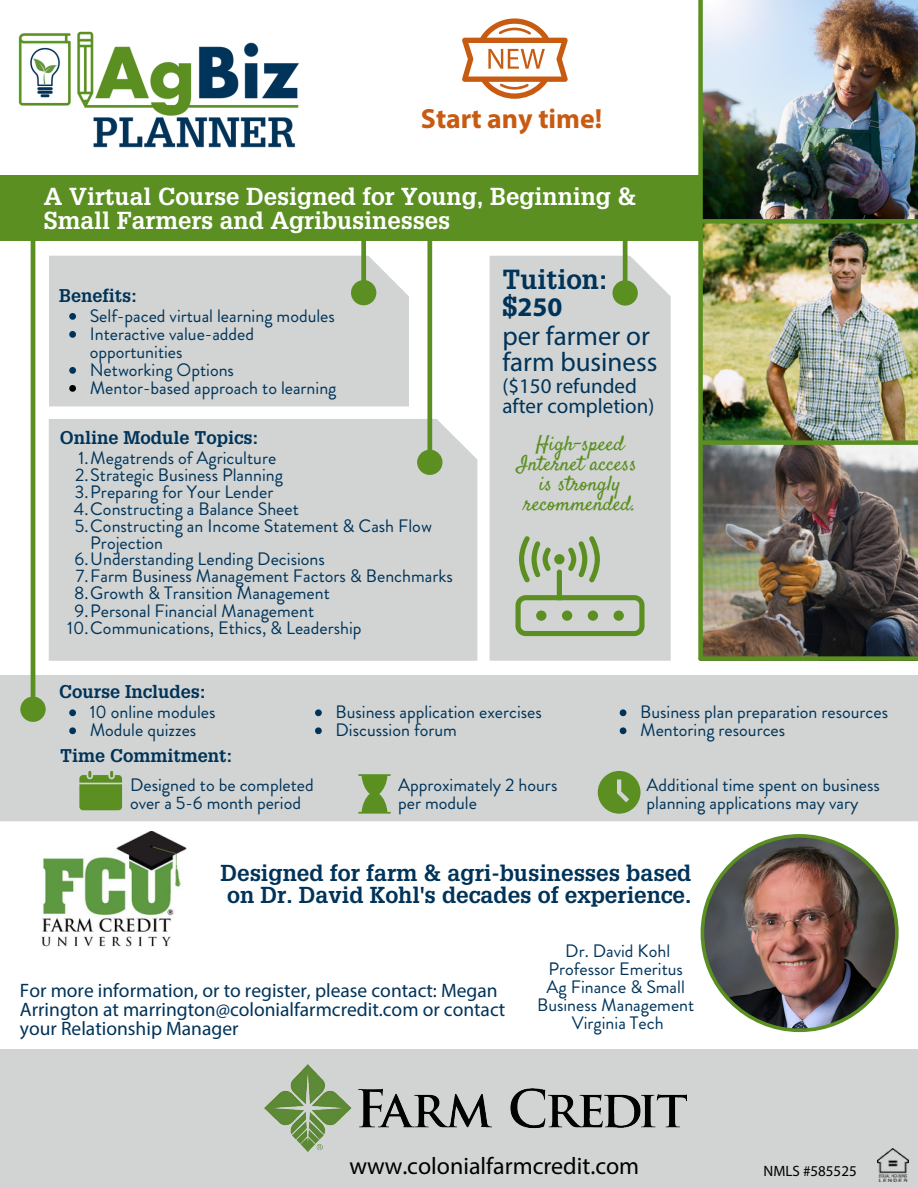
<style>
.page{position:relative;width:918px;height:1188px;background:#fff}
.page>*{position:absolute;margin:0;border:0;box-sizing:border-box;transform-origin:0 0}
.t1{font:700 27.75px "Myriad Pro";color:#c75b12}
.t2{font:27px/25.8px "Myriad Pro";color:#003359}
.t3{font:700 27px/26.8px "Glypha LT Pro";color:#003359}
.t4{font:700 24px/23.7px "Glypha LT Pro";color:#fff}
.t5{font:24px "Myriad Pro";color:#000}
.t6{font:700 22.5px/22.5px "Glypha LT Pro";color:#003359}
.t7{font:21px/20.1px "Myriad Pro";color:#003359}
.t8{font:20.85px/20.2px "Satisfy";color:#5b8f22;text-align:center}
.t9{font:19.5px/19px "Myriad Pro";color:#003359}
.t10{font:18px/18px "Brandon Grotesque";color:#003359}
.t11{font:700 18px "Glypha LT Pro";color:#003359}
.t12{font:15px "Myriad Pro";color:#000}
.s1{font-family:"Myriad Pro"}
</style>
<div class="page">
<div style="left:49px;top:256px;width:360px;height:150px;background:#d1d4d3"></div>
<svg style="left:351px;top:240px;width:25px;height:65px"></svg>
<div style="left:49px;top:419px;width:428px;height:242px;background:#d1d4d3"></div>
<svg style="left:417px;top:240px;width:26px;height:235px"></svg>
<div style="left:0;top:1049px;width:918px;height:139px;background:#d1d4d3"></div>
<div style="left:0;top:675px;width:918px;height:146px;background:#d1d4d3"></div>
<svg style="left:20px;top:240px;width:26px;height:482px"></svg>
<div style="left:0;top:175px;width:717px;height:65px;background:#5b8f22"></div>
<img style="left:703px;top:0;width:215px;height:219px">
<img style="left:703px;top:445px;width:215px;height:211px">
<img style="left:703px;top:224px;width:215px;height:216px">
<div style="left:703px;top:440px;width:215px;height:5px;background:#5b8f22"></div>
<div style="left:703px;top:219px;width:215px;height:5px;background:#5b8f22"></div>
<div style="left:701px;top:656px;width:217px;height:5px;background:#5b8f22"></div>
<div style="left:698px;top:0;width:5px;height:659px;background:#5b8f22"></div>
<img style="left:701px;top:834px;width:198px;height:198px">
<div style="left:490px;top:256px;width:181px;height:405px;background:#d1d4d3"></div>
<img style="left:878px;top:1149px;width:30px;height:32px">
<svg style="left:612px;top:240px;width:26px;height:66px"></svg>
<svg style="left:516px;top:536px;width:129px;height:100px;background:#b3c2a6"></svg>
<svg style="left:79px;top:771px;width:43px;height:39px;background:#6e9a3f"></svg>
<svg style="left:598px;top:771px;width:43px;height:43px;background:#7ca254"></svg>
<svg style="left:358px;top:774px;width:33px;height:40px"></svg>
<img style="left:18px;top:31px;width:281px;height:117px">
<img style="left:41px;top:832px;width:146px;height:115px">
<svg style="left:462px;top:18px;width:106px;height:81px"></svg>
<svg style="left:69px;top:709px;width:7px;height:7px"></svg>
<svg style="left:69px;top:727px;width:7px;height:7px"></svg>
<svg style="left:69px;top:313px;width:7px;height:7px"></svg>
<svg style="left:69px;top:331px;width:7px;height:7px"></svg>
<svg style="left:69px;top:367px;width:7px;height:7px"></svg>
<svg style="left:69px;top:385px;width:7px;height:7px"></svg>
<svg style="left:315px;top:709px;width:7px;height:7px"></svg>
<svg style="left:315px;top:727px;width:7px;height:7px"></svg>
<svg style="left:620px;top:709px;width:6px;height:7px"></svg>
<svg style="left:620px;top:727px;width:6px;height:7px"></svg>
<img style="left:265px;top:1064px;width:421px;height:88px">
<p class="t1" style="left:421px;top:101px;width:183px">Start any time!</p>
<p class="t4" style="left:44px;top:188px;width:594px">A Virtual Course Designed for Young, Beginning &amp;<br>Small Farmers and Agribusinesses</p>
<p class="t11" style="left:59px;top:289px;width:80px">Benefits:</p>
<p class="t10" style="left:90px;top:307px;width:247px">Self-paced virtual learning modules</p>
<p class="t10" style="left:90px;top:325px;width:166px">Interactive value-added opportunities</p>
<p class="t10" style="left:90px;top:361px;width:146px">Networking Options</p>
<p class="t10" style="left:90px;top:379px;width:248px">Mentor-based approach to learning</p>
<p class="t11" style="left:60px;top:431px;width:200px">Online Module Topics:</p>
<p class="t10" style="left:79px;top:449px;width:199px">1.Megatrends of Agriculture</p>
<p class="t10" style="left:75px;top:466px;width:209px">2.Strategic Business Planning</p>
<p class="t10" style="left:75px;top:483px;width:200px">3.Preparing for Your Lender</p>
<p class="t10" style="left:74px;top:500px;width:227px">4.Constructing a Balance Sheet</p>
<p class="t10" style="left:90px;top:517px;width:343px;line-height:16.8px;text-indent:-15px">5.Constructing an Income Statement &amp; Cash Flow<br>Projection</p>
<p class="t10" style="left:75px;top:550px;width:252px">6.Understanding Lending Decisions</p>
<p class="t10" style="left:76px;top:567px;width:379px">7.Farm Business Management Factors &amp; Benchmarks</p>
<p class="t10" style="left:74px;top:584px;width:257px">8.Growth &amp; Transition Management</p>
<p class="t10" style="left:75px;top:602px;width:241px">9.Personal Financial Management</p>
<p class="t10" style="left:67px;top:619px;width:296px">10.Communications, Ethics, &amp; Leadership</p>
<p class="t11" style="left:59px;top:685px;width:148px">Course Includes:</p>
<p class="t3" style="left:502px;top:270px;width:107px">Tuition: $<span class="s1">250</span></p>
<p class="t2" style="left:502px;top:323px;width:157px">per farmer or farm business</p>
<p class="t7" style="left:502px;top:375px;width:153px">($150 refunded after completion)</p>
<p class="t8" style="left:517px;top:435px;width:121px">High-speed<br>Internet access</p>
<p class="t8" style="left:524px;top:475px;width:113px">is strongly recommended.</p>
<p class="t10" style="left:90px;top:703px;width:127px">10 online modules</p>
<p class="t10" style="left:90px;top:721px;width:108px">Module quizzes</p>
<p class="t11" style="left:60px;top:750px;width:174px">Time Commitment:</p>
<p class="t10" style="left:335px;top:703px;width:208px">Business application exercises</p>
<p class="t10" style="left:335px;top:721px;width:123px">Discussion forum</p>
<p class="t10" style="left:640px;top:703px;width:250px">Business plan preparation resources</p>
<p class="t10" style="left:640px;top:721px;width:147px">Mentoring resources</p>
<p class="t10" style="left:130px;top:776px;width:185px">Designed to be completed over a 5-6 month period</p>
<p class="t10" style="left:398px;top:776px;width:161px">Approximately 2 hours per module</p>
<p class="t10" style="left:647px;top:776px;width:235px">Additional time spent on business planning applications may vary</p>
<p class="t6" style="left:220px;top:865px;width:473px">Designed for farm &amp; agri-businesses based on Dr. David Kohl's decades of experience.</p>
<p class="t10" style="left:565px;top:942px;width:106px">Dr. David Kohl</p>
<p class="t10" style="left:548px;top:960px;width:136px">Professor Emeritus</p>
<p class="t10" style="left:547px;top:978px;width:140px">Ag Finance &amp; Small</p>
<p class="t10" style="left:537px;top:996px;width:159px">Business Management</p>
<p class="t10" style="left:572px;top:1014px;width:93px">Virginia Tech</p>
<p class="t9" style="left:20px;top:980px;width:487px">For more information, or to register, please contact: Megan<br>Arrington at marrington@colonialfarmcredit.com or contact your Relationship Manager</p>
<p class="t5" style="left:349px;top:1151px;width:291px">www.colonialfarmcredit.com</p>
<p class="t12" style="left:764px;top:1162px;width:95px">NMLS #585525</p>
</div>
